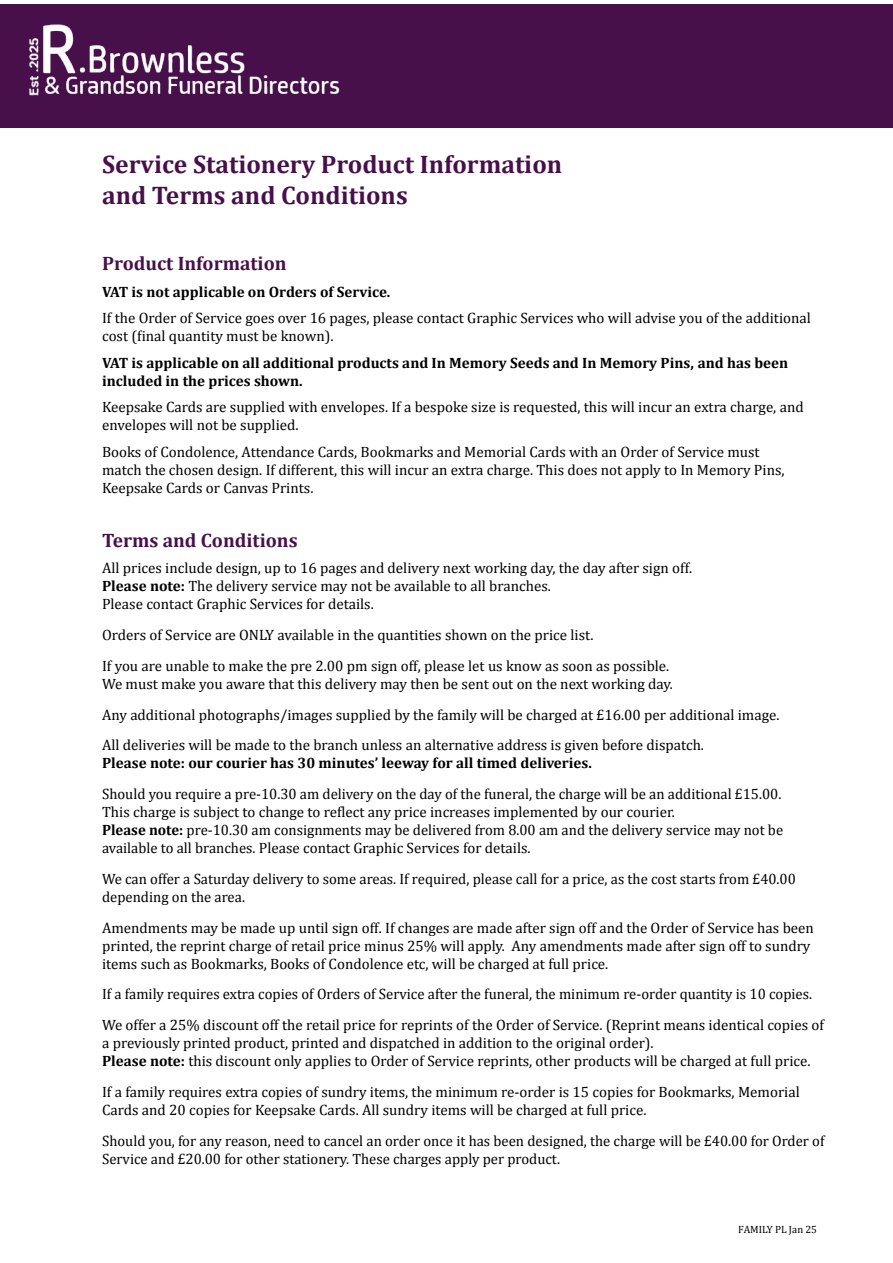
<style>
.page{position:relative;width:893px;height:1263px;background:#fff}
.page>*{position:absolute;margin:0;border:0;box-sizing:border-box;transform-origin:0 0}
.t1{font:700 25.5px/30.6px "Cambria";color:#47104a}
.t2{font:700 19.5px "Cambria";color:#47104a}
.t3{font:15px/18px "Cambria";color:#000}
.t4{font:700 15px/18px "Cambria";color:#000}
.t5{font:10.5px "Cambria";color:#000}
.s1{font-weight:700}
</style>
<div class="page">
<div style="left:0;top:4px;width:893px;height:124px;background:#47104a"></div>
<img style="left:29px;top:24px;width:311px;height:72px">
<h1 class="t1" style="left:102px;top:148px;width:462px">Service Stationery Product Information and Terms and Conditions</h1>
<h2 class="t2" style="left:102px;top:250px;width:186px">Product Information</h2>
<p class="t4" style="left:102px;top:282px;width:290px">VAT is not applicable on Orders of Service.</p>
<p class="t3" style="left:102px;top:309px;width:710px">If the Order of Service goes over 16 pages, please contact Graphic Services who will advise you of the additional cost (final quantity must be known).</p>
<p class="t4" style="left:102px;top:353px;width:688px">VAT is applicable on all additional products and In Memory Seeds and In Memory Pins, and has been included in the prices shown.</p>
<p class="t3" style="left:102px;top:398px;width:703px">Keepsake Cards are supplied with envelopes. If a bespoke size is requested, this will incur an extra charge, and envelopes will not be supplied.</p>
<p class="t3" style="left:102px;top:443px;width:684px">Books of Condolence, Attendance Cards, Bookmarks and Memorial Cards with an Order of Service must match the chosen design. If different, this will incur an extra charge. This does not apply to In Memory Pins,<br>Keepsake Cards or Canvas Prints.</p>
<h2 class="t2" style="left:102px;top:526px;width:197px">Terms and Conditions</h2>
<p class="t3" style="left:102px;top:559px;width:592px">All prices include design, up to 16 pages and delivery next working day, the day after sign off.<br><span class="s1">Please note:</span> The delivery service may not be available to all branches.<br>Please contact Graphic Services for details.</p>
<p class="t3" style="left:102px;top:620px;width:569px;line-height:30.8px">Orders of Service are ONLY available in the quantities shown on the price list.<br>If you are unable to make the pre 2.00 pm sign off, please let us know as soon as possible.</p>
<p class="t3" style="left:102px;top:668px;width:679px;line-height:30.8px">We must make you aware that this delivery may then be sent out on the next working day.<br>Any additional photographs/images supplied by the family will be charged at £16.00 per additional image.<br>All deliveries will be made to the branch unless an alternative address is given before dispatch.</p>
<p class="t4" style="left:102px;top:754px;width:491px">Please note: our courier has 30 minutes’ leeway for all timed deliveries.</p>
<p class="t3" style="left:102px;top:785px;width:683px">Should you require a pre-10.30 am delivery on the day of the funeral, the charge will be an additional £15.00.<br>This charge is subject to change to reflect any price increases implemented by our courier.<br><span class="s1">Please note:</span> pre-10.30 am consignments may be delivered from 8.00 am and the delivery service may not be available to all branches. Please contact Graphic Services for details.</p>
<p class="t3" style="left:102px;top:870px;width:695px">We can offer a Saturday delivery to some areas. If required, please call for a price, as the cost starts from £40.00 depending on the area.</p>
<p class="t3" style="left:102px;top:918px;width:713px">Amendments may be made up until sign off. If changes are made after sign off and the Order of Service has been printed, the reprint charge of retail price minus 25% will apply. Any amendments made after sign off to sundry items such as Bookmarks, Books of Condolence etc, will be charged at full price.</p>
<p class="t3" style="left:102px;top:979px;width:723px;line-height:30.8px">If a family requires extra copies of Orders of Service after the funeral, the minimum re-order quantity is 10 copies.<br>We offer a 25% discount off the retail price for reprints of the Order of Service. (Reprint means identical copies of</p>
<p class="t3" style="left:102px;top:1034px;width:710px">a previously printed product, printed and dispatched in addition to the original order).<br><span class="s1">Please note:</span> this discount only applies to Order of Service reprints, other products will be charged at full price.</p>
<p class="t3" style="left:102px;top:1083px;width:699px">If a family requires extra copies of sundry items, the minimum re-order is 15 copies for Bookmarks, Memorial<br>Cards and 20 copies for Keepsake Cards. All sundry items will be charged at full price.</p>
<p class="t3" style="left:102px;top:1131px;width:724px">Should you, for any reason, need to cancel an order once it has been designed, the charge will be £40.00 for Order of<br>Service and £20.00 for other stationery. These charges apply per product.</p>
<p class="t5" style="left:738px;top:1223px;width:81px">FAMILY PL Jan 25</p>
</div>
